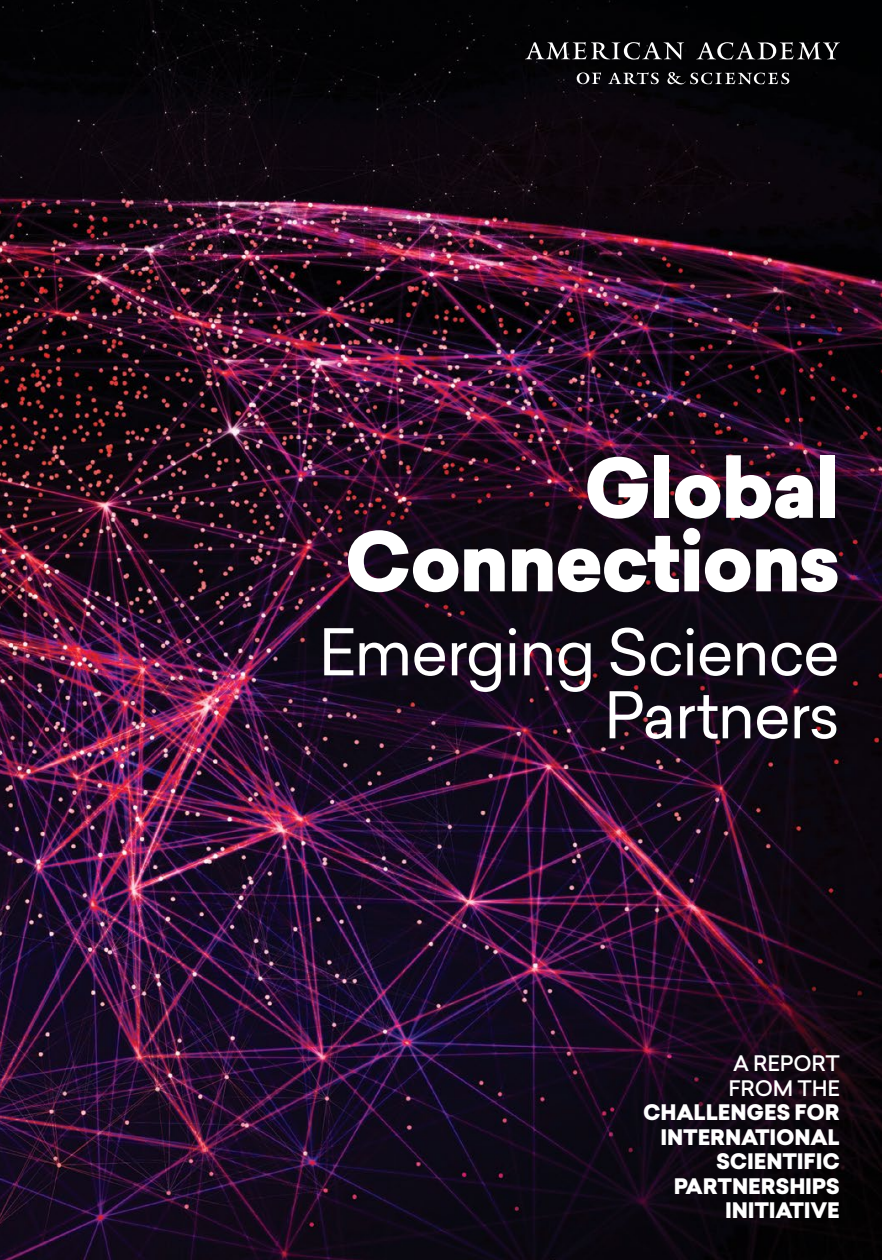
<style>
.page{position:relative;width:882px;height:1260px;background:#fff}
.page>*{position:absolute;margin:0;border:0;box-sizing:border-box;transform-origin:0 0}
.t1{font:900 80.5px/73.5px "Sailec";letter-spacing:-.03em;color:#fff;text-align:right}
.t2{font:63px/63px "Sailec";letter-spacing:-.03em;color:#fff;text-align:right}
.t3{font:900 21px/24.5px "Sailec";letter-spacing:-.01em;color:#fff;text-align:right}
.t4{font:500 21px/24.5px "Sailec";letter-spacing:-.01em;color:#fff}
</style>
<div class="page">
<img style="left:0;top:0;width:882px;height:1260px">
<svg style="left:696px;top:42px;width:144px;height:18px;background:#404041"></svg>
<svg style="left:577px;top:72px;width:24px;height:12px"></svg>
<svg style="left:608px;top:72px;width:51px;height:12px"></svg>
<svg style="left:667px;top:72px;width:122px;height:12px"></svg>
<svg style="left:525px;top:42px;width:159px;height:18px;background:#424143"></svg>
<h1 class="t1" style="left:344px;top:454px;width:497px">Global<br>Connections</h1>
<h2 class="t2" style="left:319px;top:620px;width:523px">Emerging Science<br>Partners</h2>
<p class="t4" style="left:728px;top:1051px;width:113px">A REPORT<br>FROM THE</p>
<p class="t3" style="left:643px;top:1101px;width:198px">CHALLENGES FOR<br>INTERNATIONAL<br>SCIENTIFIC<br>PARTNERSHIPS<br>INITIATIVE</p>
</div>
